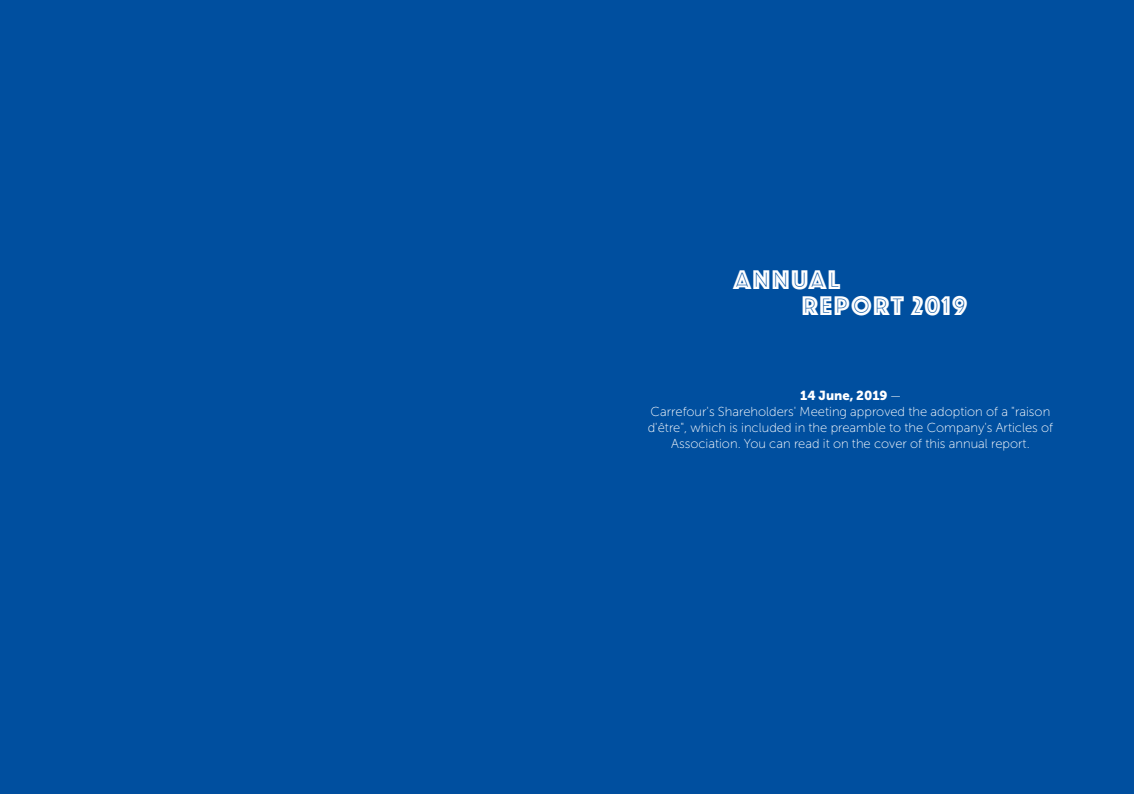
<style>
.page{position:relative;width:1134px;height:794px;background:#004f9f}
.page>*{position:absolute;margin:0;border:0;box-sizing:border-box;transform-origin:0 0}
.t1{font:28px/26px "Phosphate Inline";letter-spacing:.05em;color:#fff}
.t2{font:13px/16px "Museo Sans 100";color:#fff;text-align:center}
.t3{font:13px "Museo Sans 900";color:#fff}
.s1{font-family:"Museo Sans 100"}
</style>
<div class="page">
<h1 class="t1" style="left:802px;top:266px;width:167px;text-indent:-68px">ANNUAL<br>REPORT 2019</h1>
<p class="t3" style="left:800px;top:388px;width:102px">14 June, 2019 <span class="s1">—</span></p>
<p class="t2" style="left:648px;top:403px;width:407px">Carrefour's Shareholders' Meeting approved the adoption of a "raison d'être", which is included in the preamble to the Company's Articles of<br>Association. You can read it on the cover of this annual report.</p>
</div>
